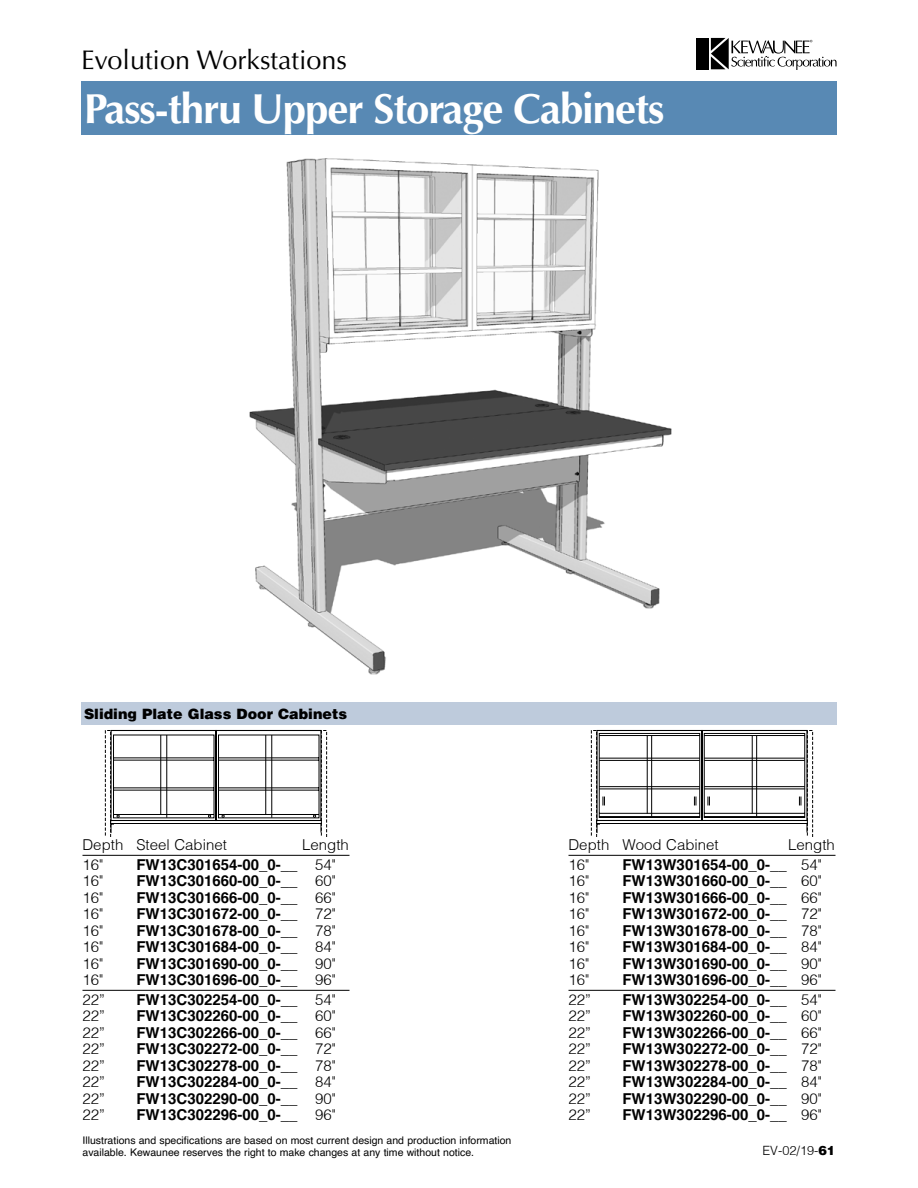
<style>
.page{position:relative;width:918px;height:1188px;background:#fff}
.page>*{position:absolute;margin:0;border:0;box-sizing:border-box;transform-origin:0 0}
.Page_Heading_TOC{font:700 42px "Optima LT Std";letter-spacing:-.025em;color:#fff}
.t1{font:27px "Optima LT Std";color:#000}
.Part_No{font:700 15px "Helvetica";color:#000}
.Part_No-2{font:300 15px "Helvetica";color:#000}
.t2{font:900 14.25px "Helvetica";color:#000}
.t3{font:300 12.75px "Helvetica";color:#000}
.t4{font:10.5px/12.6px "Helvetica";color:#000}
.s1{font-weight:300}
.s2{font-weight:900}
</style>
<div class="page">
<div style="left:696px;top:38px;width:13px;height:31px;background:#000"></div>
<svg style="left:711px;top:38px;width:126px;height:32px"></svg>
<div style="left:81px;top:81px;width:756px;height:54px;background:#5889b4"></div>
<hr style="left:82px;top:855px;width:268px;height:1px;background:#000">
<hr style="left:82px;top:990px;width:268px;height:1px;background:#000">
<hr style="left:568px;top:855px;width:268px;height:1px;background:#000">
<hr style="left:568px;top:990px;width:268px;height:1px;background:#000">
<img style="left:249px;top:158px;width:423px;height:517px">
<div style="left:81px;top:702px;width:756px;height:22px;background:#becbdc"></div>
<svg style="left:105px;top:729px;width:222px;height:108px"></svg>
<svg style="left:591px;top:729px;width:222px;height:108px"></svg>
<h2 class="t1" style="left:81px;top:44px;width:268px">Evolution Workstations</h2>
<p class="Page_Heading_TOC" style="left:84px;top:85px;width:582px">Pass-thru Upper Storage Cabinets</p>
<p class="t2" style="left:84px;top:705px;width:265px">Sliding Plate Glass Door Cabinets</p>
<p class="Part_No-2" style="left:82px;top:836px;width:146px">Depth Steel Cabinet</p>
<p class="Part_No-2" style="left:302px;top:836px;width:48px">Length</p>
<p class="Part_No-2" style="left:82px;top:855px;width:22px">16"</p>
<p class="Part_No" style="left:136px;top:853px;width:201px">FW13C301654-00_0-__ <span class="s1">54"</span></p>
<p class="Part_No-2" style="left:82px;top:872px;width:22px">16"</p>
<p class="Part_No" style="left:136px;top:869px;width:201px">FW13C301660-00_0-__ <span class="s1">60"</span></p>
<p class="Part_No-2" style="left:82px;top:888px;width:22px">16"</p>
<p class="Part_No" style="left:136px;top:886px;width:201px">FW13C301666-00_0-__ <span class="s1">66"</span></p>
<p class="Part_No-2" style="left:82px;top:905px;width:22px">16"</p>
<p class="Part_No" style="left:136px;top:902px;width:201px">FW13C301672-00_0-__ <span class="s1">72"</span></p>
<p class="Part_No-2" style="left:82px;top:921px;width:22px">16"</p>
<p class="Part_No" style="left:136px;top:919px;width:201px">FW13C301678-00_0-__ <span class="s1">78"</span></p>
<p class="Part_No-2" style="left:82px;top:938px;width:22px">16"</p>
<p class="Part_No" style="left:136px;top:935px;width:201px">FW13C301684-00_0-__ <span class="s1">84"</span></p>
<p class="Part_No-2" style="left:82px;top:954px;width:22px">16"</p>
<p class="Part_No" style="left:136px;top:952px;width:201px">FW13C301690-00_0-__ <span class="s1">90"</span></p>
<p class="Part_No-2" style="left:82px;top:971px;width:22px">16"</p>
<p class="Part_No" style="left:136px;top:968px;width:201px">FW13C301696-00_0-__ <span class="s1">96"</span></p>
<p class="Part_No-2" style="left:82px;top:990px;width:24px">22”</p>
<p class="Part_No" style="left:136px;top:988px;width:201px">FW13C302254-00_0-__ <span class="s1">54"</span></p>
<p class="Part_No-2" style="left:82px;top:1007px;width:24px">22”</p>
<p class="Part_No" style="left:136px;top:1004px;width:201px">FW13C302260-00_0-__ <span class="s1">60"</span></p>
<p class="Part_No-2" style="left:82px;top:1023px;width:24px">22”</p>
<p class="Part_No" style="left:136px;top:1021px;width:201px">FW13C302266-00_0-__ <span class="s1">66"</span></p>
<p class="Part_No-2" style="left:82px;top:1040px;width:24px">22”</p>
<p class="Part_No" style="left:136px;top:1037px;width:201px">FW13C302272-00_0-__ <span class="s1">72"</span></p>
<p class="Part_No-2" style="left:82px;top:1056px;width:24px">22”</p>
<p class="Part_No" style="left:136px;top:1054px;width:201px">FW13C302278-00_0-__ <span class="s1">78"</span></p>
<p class="Part_No-2" style="left:82px;top:1073px;width:24px">22”</p>
<p class="Part_No" style="left:136px;top:1070px;width:201px">FW13C302284-00_0-__ <span class="s1">84"</span></p>
<p class="Part_No-2" style="left:82px;top:1089px;width:24px">22”</p>
<p class="Part_No" style="left:136px;top:1087px;width:201px">FW13C302290-00_0-__ <span class="s1">90"</span></p>
<p class="Part_No-2" style="left:82px;top:1106px;width:24px">22”</p>
<p class="Part_No" style="left:136px;top:1103px;width:201px">FW13C302296-00_0-__ <span class="s1">96"</span></p>
<p class="t4" style="left:82px;top:1134px;width:430px">Illustrations and specifications are based on most current design and production information available. Kewaunee reserves the right to make changes at any time without notice.</p>
<p class="Part_No-2" style="left:568px;top:836px;width:152px">Depth Wood Cabinet</p>
<p class="Part_No-2" style="left:788px;top:836px;width:48px">Length</p>
<p class="Part_No-2" style="left:568px;top:855px;width:22px">16"</p>
<p class="Part_No" style="left:622px;top:853px;width:201px">FW13W301654-00_0-__ <span class="s1">54"</span></p>
<p class="Part_No-2" style="left:568px;top:872px;width:22px">16"</p>
<p class="Part_No" style="left:622px;top:869px;width:201px">FW13W301660-00_0-__ <span class="s1">60"</span></p>
<p class="Part_No-2" style="left:568px;top:888px;width:22px">16"</p>
<p class="Part_No" style="left:622px;top:886px;width:201px">FW13W301666-00_0-__ <span class="s1">66"</span></p>
<p class="Part_No-2" style="left:568px;top:905px;width:22px">16"</p>
<p class="Part_No" style="left:622px;top:902px;width:201px">FW13W301672-00_0-__ <span class="s1">72"</span></p>
<p class="Part_No-2" style="left:568px;top:921px;width:22px">16"</p>
<p class="Part_No" style="left:622px;top:919px;width:201px">FW13W301678-00_0-__ <span class="s1">78"</span></p>
<p class="Part_No-2" style="left:568px;top:938px;width:22px">16"</p>
<p class="Part_No" style="left:622px;top:935px;width:201px">FW13W301684-00_0-__ <span class="s1">84"</span></p>
<p class="Part_No-2" style="left:568px;top:954px;width:22px">16"</p>
<p class="Part_No" style="left:622px;top:952px;width:201px">FW13W301690-00_0-__ <span class="s1">90"</span></p>
<p class="Part_No-2" style="left:568px;top:971px;width:22px">16"</p>
<p class="Part_No" style="left:622px;top:968px;width:201px">FW13W301696-00_0-__ <span class="s1">96"</span></p>
<p class="Part_No-2" style="left:568px;top:990px;width:24px">22”</p>
<p class="Part_No" style="left:622px;top:988px;width:201px">FW13W302254-00_0-__ <span class="s1">54"</span></p>
<p class="Part_No-2" style="left:568px;top:1007px;width:24px">22”</p>
<p class="Part_No" style="left:622px;top:1004px;width:201px">FW13W302260-00_0-__ <span class="s1">60"</span></p>
<p class="Part_No-2" style="left:568px;top:1023px;width:24px">22”</p>
<p class="Part_No" style="left:622px;top:1021px;width:201px">FW13W302266-00_0-__ <span class="s1">66"</span></p>
<p class="Part_No-2" style="left:568px;top:1040px;width:24px">22”</p>
<p class="Part_No" style="left:622px;top:1037px;width:201px">FW13W302272-00_0-__ <span class="s1">72"</span></p>
<p class="Part_No-2" style="left:568px;top:1056px;width:24px">22”</p>
<p class="Part_No" style="left:622px;top:1054px;width:201px">FW13W302278-00_0-__ <span class="s1">78"</span></p>
<p class="Part_No-2" style="left:568px;top:1073px;width:24px">22”</p>
<p class="Part_No" style="left:622px;top:1070px;width:201px">FW13W302284-00_0-__ <span class="s1">84"</span></p>
<p class="Part_No-2" style="left:568px;top:1089px;width:24px">22”</p>
<p class="Part_No" style="left:622px;top:1087px;width:201px">FW13W302290-00_0-__ <span class="s1">90"</span></p>
<p class="Part_No-2" style="left:568px;top:1106px;width:24px">22”</p>
<p class="Part_No" style="left:622px;top:1103px;width:201px">FW13W302296-00_0-__ <span class="s1">96"</span></p>
<p class="t3" style="left:763px;top:1142px;width:74px">EV-02/19-<span class="s2">61</span></p>
</div>
